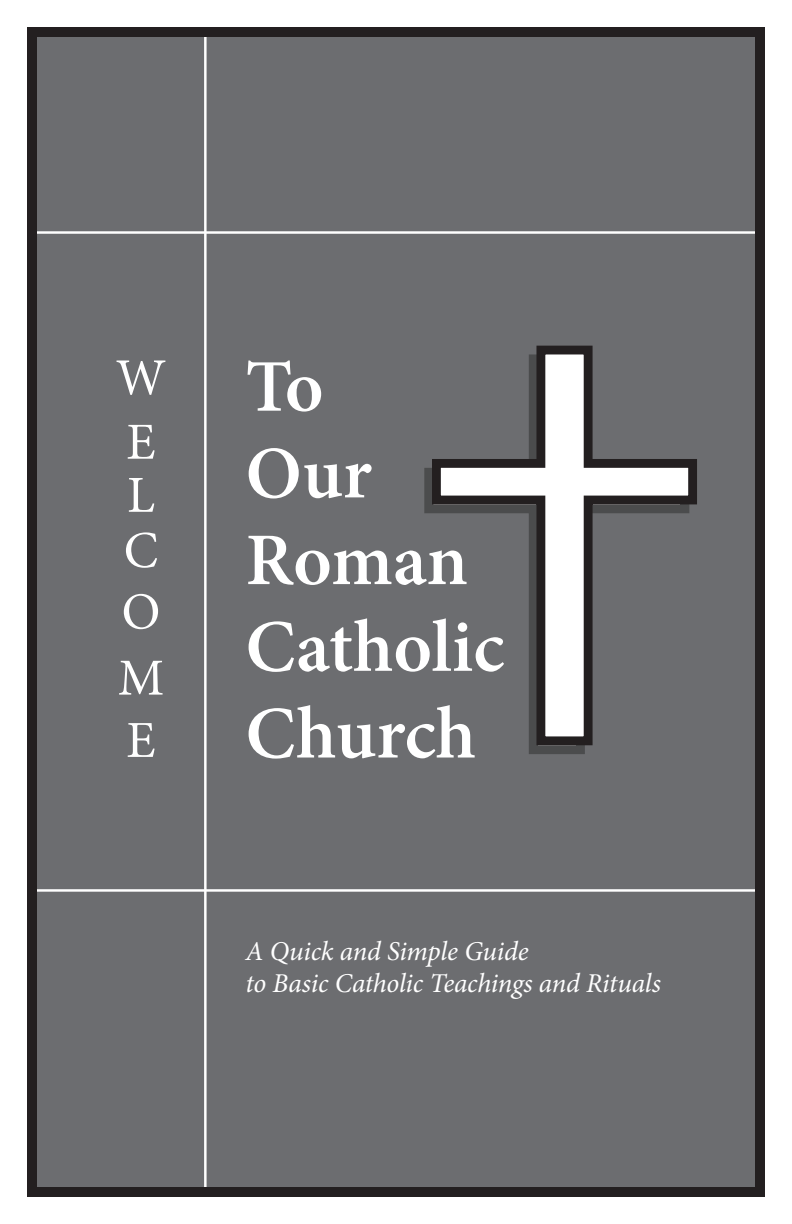
<style>
.page{position:relative;width:792px;height:1224px;background:#fff}
.page>*{position:absolute;margin:0;border:0;box-sizing:border-box;transform-origin:0 0}
.t1{font:600 74.2px/86.8px "Minion Pro";color:#fff}
.t2{font:52px/64.2px "Minion Pro";color:#fff}
.t3{font:italic 27.2px/32.6px "Minion Pro";letter-spacing:-.01em;color:#fff}
</style>
<div class="page">
<div style="left:27px;top:27px;width:738px;height:1170px;background:#6c6d70"></div>
<hr style="left:204px;top:27px;width:3px;height:1170px;background:#fff">
<hr style="left:27px;top:889px;width:738px;height:3px;background:#fff">
<hr style="left:27px;top:231px;width:738px;height:3px;background:#fff">
<div style="left:27px;top:27px;width:738px;height:1170px;border:10px solid #231f20"></div>
<svg style="left:428px;top:345px;width:269px;height:405px"></svg>
<h2 class="t2" style="left:116px;top:346px;width:52px">W<br>E</h2>
<h2 class="t2" style="left:124px;top:468px;width:36px;line-height:55.2px">L<br>C</h2>
<h2 class="t2" style="left:118px;top:580px;width:48px;text-align:justify">O M E</h2>
<h1 class="t1" style="left:245px;top:343px;width:261px">To<br>Our<br>Roman<br>Catholic<br>Church</h1>
<p class="t3" style="left:245px;top:935px;width:417px">A Quick and Simple Guide<br>to Basic Catholic Teachings and Rituals</p>
</div>
